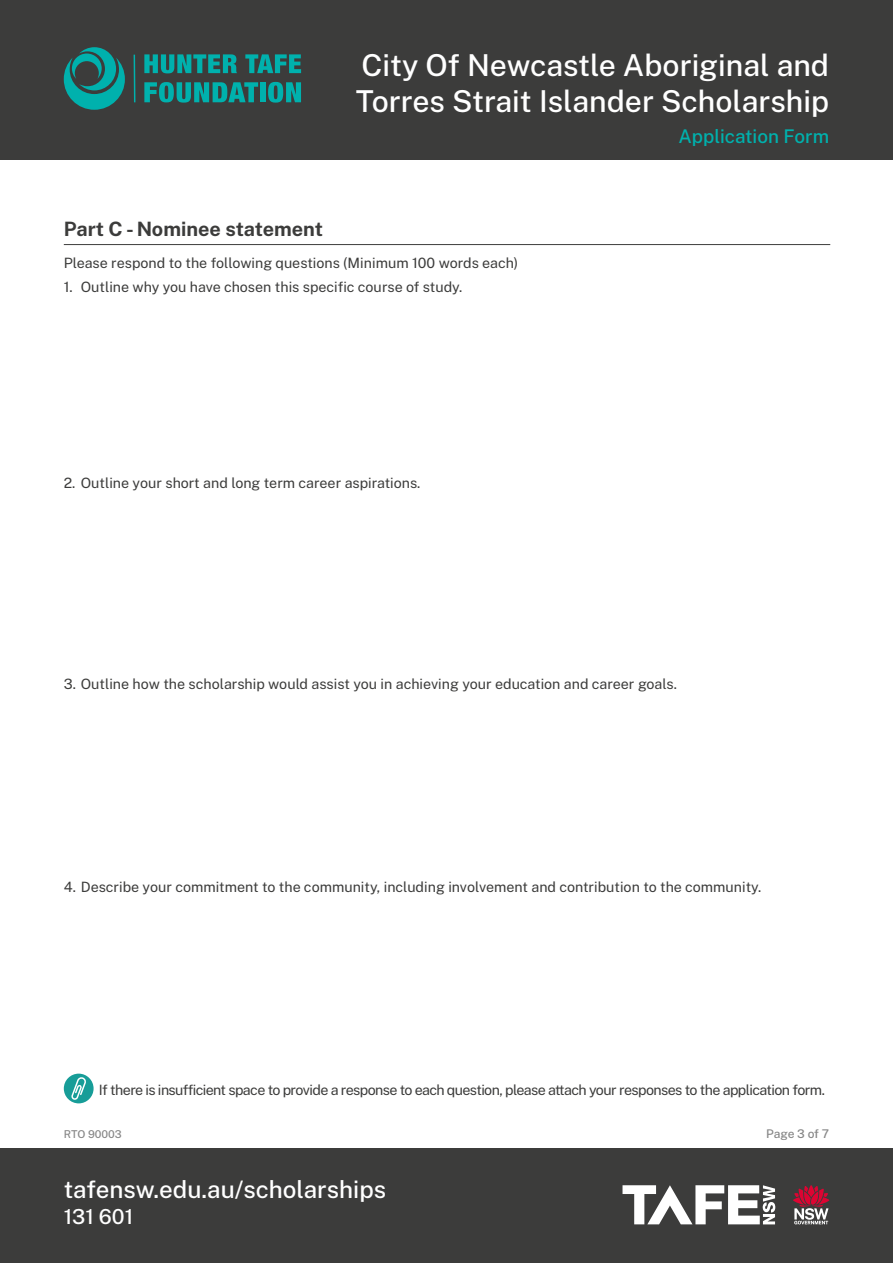
<style>
.page{position:relative;width:893px;height:1263px;background:#fff}
.page>*{position:absolute;margin:0;border:0;box-sizing:border-box;transform-origin:0 0}
.t1{font:500 30.15px/35.8px "Public Sans";color:#fff}
.t2{font:500 24.15px "Public Sans";color:#fff}
.t3{font:500 20.7px "Public Sans";color:#fff}
.t4{font:700 19.8px "Public Sans";color:#3c3c3b}
.t5{font:500 18.9px "Public Sans";color:#00b1ad}
.body_3{font:14.25px "Public Sans";color:#3c3c3b}
.body_3-2{font:14.25px "Public Sans";letter-spacing:-.04em;color:#3c3c3b}
.t6{font:500 12px "Public Sans";letter-spacing:-.015em;color:#878787}
.t7{font:500 10.8px "Public Sans";letter-spacing:-.005em;color:#878787}
</style>
<div class="page">
<div style="left:0;top:0;width:893px;height:159px;background:#3c3c3b"></div>
<div style="left:0;top:1148px;width:893px;height:115px;background:#3c3c3b"></div>
<svg style="left:144px;top:54px;width:93px;height:19px"></svg>
<svg style="left:245px;top:54px;width:56px;height:19px"></svg>
<svg style="left:144px;top:82px;width:114px;height:21px"></svg>
<div style="left:260px;top:82px;width:5px;height:20px;background:#00b1ad"></div>
<svg style="left:268px;top:82px;width:33px;height:21px"></svg>
<svg style="left:64px;top:47px;width:61px;height:63px"></svg>
<hr style="left:134px;top:55px;width:1px;height:47px;background:#00b1ad">
<svg style="left:622px;top:1185px;width:153px;height:39px"></svg>
<svg style="left:793px;top:1185px;width:36px;height:39px"></svg>
<hr style="left:64px;top:244px;width:766px;height:1px;background:#3c3c3b">
<div style="left:64px;top:1073px;width:30px;height:30px;background:#179d98;border-radius:50%"></div>
<svg style="left:71px;top:1077px;width:15px;height:23px"></svg>
<h1 class="t1" style="left:356px;top:45px;width:475px">City Of Newcastle Aboriginal and<br>Torres Strait Islander Scholarship</h1>
<h3 class="t5" style="left:678px;top:122px;width:152px">Application Form</h3>
<h1 class="t4" style="left:64px;top:213px;width:261px">Part C - Nominee statement</h1>
<p class="body_3" style="left:64px;top:252px;width:456px">Please respond to the following questions (Minimum 100 words each)</p>
<p class="body_3" style="left:64px;top:276px;width:400px">1. Outline why you have chosen this specific course of study.</p>
<p class="body_3" style="left:64px;top:472px;width:358px">2. Outline your short and long term career aspirations.</p>
<p class="body_3" style="left:64px;top:674px;width:615px">3. Outline how the scholarship would assist you in achieving your education and career goals.</p>
<p class="body_3" style="left:64px;top:876px;width:699px">4. Describe your commitment to the community, including involvement and contribution to the community.</p>
<p class="body_3-2" style="left:99px;top:1079px;width:728px">If there is insufficient space to provide a response to each question, please attach your responses to the application form.</p>
<p class="t7" style="left:64px;top:1125px;width:59px">RTO 90003</p>
<p class="t6" style="left:766px;top:1124px;width:65px">Page 3 of 7</p>
<h2 class="t2" style="left:64px;top:1171px;width:324px">tafensw.edu.au/scholarships</h2>
<h3 class="t3" style="left:64px;top:1201px;width:71px">131 601</h3>
</div>
